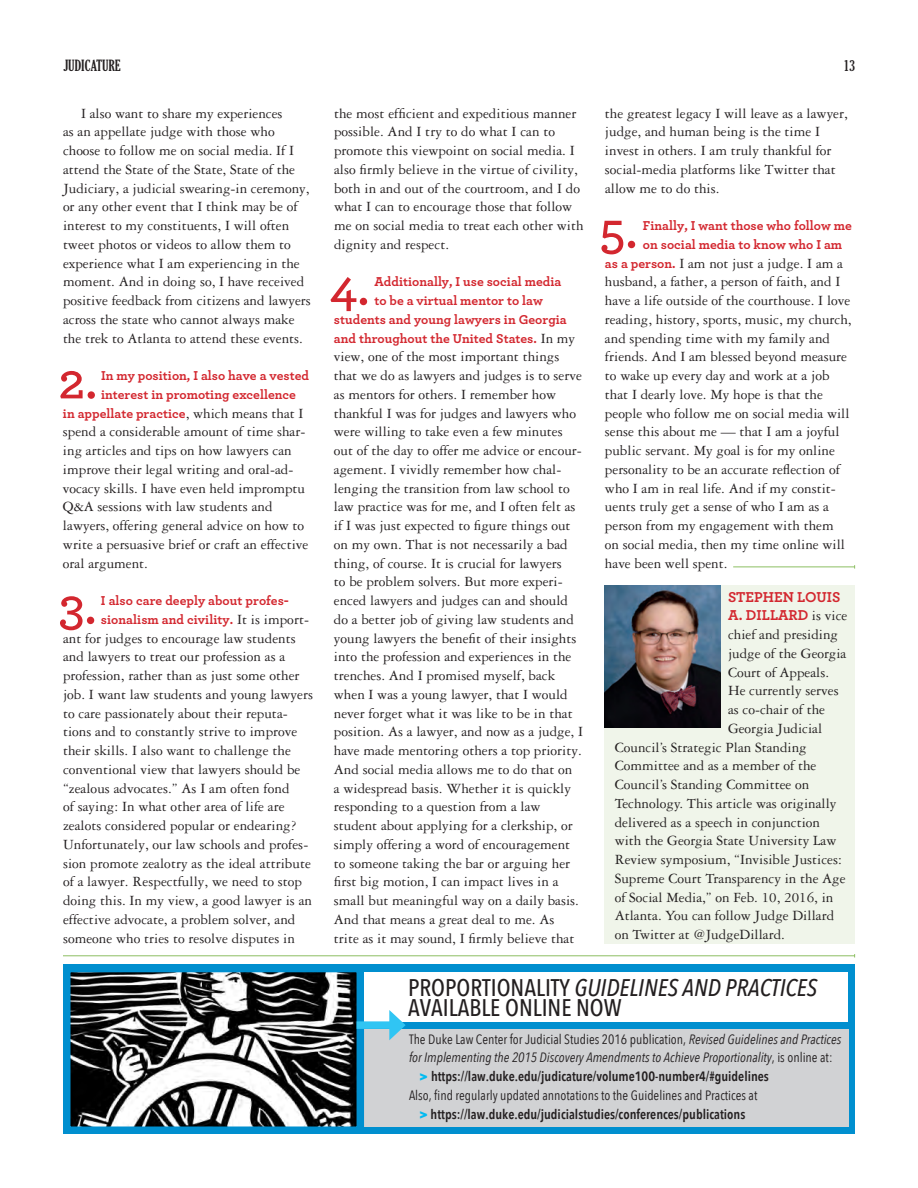
<style>
.page{position:relative;width:918px;height:1188px;background:#fff}
.page>*{position:absolute;margin:0;border:0;box-sizing:border-box;transform-origin:0 0}
.Body_Copy{font:600 52.5px "Archer";color:#d3272f}
.Table_header{font:500 24px/19.5px "Avenir Next Condensed";color:#231f20}
.Body_Copy_-_no_inden{font:15px/18.8px "Garamond 3 LT Std";color:#231f20}
.Body_Copy-2{font:15px/18.8px "Garamond 3 LT Std";color:#231f20}
.Briefs_Body_-_no_ind{font:15px "Garamond 3 LT Std";color:#231f20}
.Briefs_Body_-_no_ind-2{font:700 15px "Archer";color:#d3272f}
.t1{font:700 expanded 15px "Gloucester MT Pro";color:#231f20}
.Body_Copy_-_no_inden-2{font:700 13.5px/18.8px "Archer";color:#d3272f}
.Table_header-2{font:13.5px/18.8px "Avenir Next Condensed";color:#231f20;text-align:center}
.Table_header-3{font:italic 13.5px "Avenir Next Condensed";color:#231f20}
.Table_header-4{font:600 13.5px "Avenir Next Condensed";color:#231f20}
.s1{font-family:"Garamond 3 LT Std";font-weight:400;font-size:15px;color:#231f20}
.s2{font-family:"Archer";font-weight:700;font-size:13.5px;color:#d3272f}
.s3{font-family:"Garamond 3 LT Std";font-weight:400;color:#231f20}
.s4{font-style:italic}
.s5{font-style:normal}
.s6{font-weight:800;color:#00bbf1}
.s7{font-weight:800;color:#00baf1}
.s8{font-weight:600}
</style>
<div class="page">
<div style="left:605px;top:585px;width:250px;height:359px;background:#f0f5ea"></div>
<img style="left:605px;top:586px;width:115px;height:142px">
<hr style="left:733px;top:567px;width:122px;height:1px;background:#8dbf62">
<div style="left:63px;top:965px;width:792px;height:169px;background:#008fcf"></div>
<div style="left:364px;top:1029px;width:484px;height:98px;background:#d1d2d4"></div>
<img style="left:72px;top:974px;width:283px;height:151px">
<div style="left:63px;top:965px;width:301px;height:169px;border:8px solid #008fcf"></div>
<div style="left:364px;top:972px;width:484px;height:50px;background:#fff"></div>
<hr style="left:63px;top:955px;width:792px;height:1px;background:#8dbf62">
<div style="left:357px;top:1021px;width:39px;height:8px;background:#30c5f3"></div>
<svg style="left:389px;top:1010px;width:17px;height:30px"></svg>
<p class="t1" style="left:63px;top:56px;width:59px">JUDICATURE</p>
<p class="t1" style="left:843px;top:56px;width:13px">13</p>
<p class="Body_Copy-2" style="left:63px;top:104px;width:249px;text-indent:18px">I also want to share my experiences<br>as an appellate judge with those who choose to follow me on social media. If I attend the State of the State, State of the Judiciary, a judicial swearing-in ceremony, or any other event that I think may be of interest to my constituents, I will often tweet photos or videos to allow them to experience what I am experiencing in the moment. And in doing so, I have received positive feedback from citizens and lawyers across the state who cannot always make the trek to Atlanta to attend these events.</p>
<p class="Body_Copy_-_no_inden-2" style="left:101px;top:365px;width:210px">In my position, I also have a vested</p>
<p class="Body_Copy_-_no_inden-2" style="left:101px;top:384px;width:196px">interest in promoting excellence</p>
<p class="Body_Copy_-_no_inden-2" style="left:63px;top:403px;width:242px">in appellate practice<span class="s1">, which means that I</span></p>
<p class="Body_Copy_-_no_inden" style="left:63px;top:423px;width:247px">spend a considerable amount of time shar&shy;ing articles and tips on how lawyers can improve their legal writing and oral-ad&shy;vocacy skills. I have even held impromptu Q&amp;A sessions with law students and lawyers, offering general advice on how to write a persuasive brief or craft an effective oral argument.</p>
<p class="Body_Copy_-_no_inden-2" style="left:101px;top:590px;width:210px">I also care deeply about profes&shy;sionalism and civility. <span class="s1">It is import-</span></p>
<p class="Body_Copy_-_no_inden" style="left:63px;top:629px;width:252px">ant for judges to encourage law students and lawyers to treat our profession as a profession, rather than as just some other job. I want law students and young lawyers to care passionately about their reputa&shy;tions and to constantly strive to improve their skills. I also want to challenge the conventional view that lawyers should be “zealous advocates.” As I am often fond<br>of saying: In what other area of life are zealots considered popular or endearing?<br>Unfortunately, our law schools and profes&shy;sion promote zealotry as the ideal attribute of a lawyer. Respectfully, we need to stop doing this. In my view, a good lawyer is an effective advocate, a problem solver, and someone who tries to resolve disputes in</p>
<p class="Body_Copy" style="left:58px;top:342px;width:40px">2.</p>
<p class="Body_Copy" style="left:58px;top:567px;width:40px">3.</p>
<p class="Body_Copy_-_no_inden" style="left:334px;top:104px;width:251px">the most efficient and expeditious manner possible. And I try to do what I can to promote this viewpoint on social media. I also firmly believe in the virtue of civility, both in and out of the courtroom, and I do what I can to encourage those that follow me on social media to treat each other with dignity and respect.</p>
<p class="Body_Copy_-_no_inden-2" style="left:374px;top:272px;width:188px">Additionally, I use social media</p>
<p class="Body_Copy_-_no_inden-2" style="left:374px;top:290px;width:170px">to be a virtual mentor to law</p>
<p class="Body_Copy_-_no_inden-2" style="left:334px;top:309px;width:234px">students and young lawyers in Georgia</p>
<p class="Body_Copy_-_no_inden-2" style="left:334px;top:328px;width:243px">and throughout the United States. <span class="s1">In my</span></p>
<p class="Body_Copy_-_no_inden" style="left:334px;top:348px;width:251px">view, one of the most important things that we do as lawyers and judges is to serve as mentors for others. I remember how thankful I was for judges and lawyers who were willing to take even a few minutes out of the day to offer me advice or encour&shy;agement. I vividly remember how chal&shy;lenging the transition from law school to law practice was for me, and I often felt as if I was just expected to figure things out on my own. That is not necessarily a bad thing, of course. It is crucial for lawyers<br>to be problem solvers. But more experi&shy;enced lawyers and judges can and should do a better job of giving law students and young lawyers the benefit of their insights into the profession and experiences in the trenches. And I promised myself, back when I was a young lawyer, that I would never forget what it was like to be in that position. As a lawyer, and now as a judge, I have made mentoring others a top priority.<br>And social media allows me to do that on<br>a widespread basis. Whether it is quickly responding to a question from a law student about applying for a clerkship, or simply offering a word of encouragement to someone taking the bar or arguing her first big motion, I can impact lives in a small but meaningful way on a daily basis.<br>And that means a great deal to me. As<br>trite as it may sound, I firmly believe that</p>
<p class="Body_Copy" style="left:329px;top:248px;width:42px">4.</p>
<p class="Body_Copy_-_no_inden" style="left:605px;top:104px;width:244px">the greatest legacy I will leave as a lawyer, judge, and human being is the time I invest in others. I am truly thankful for social-media platforms like Twitter that allow me to do this.</p>
<p class="Body_Copy_-_no_inden-2" style="left:643px;top:215px;width:210px">Finally, I want those who follow me on social media to know who I am</p>
<p class="Body_Copy_-_no_inden" style="left:605px;top:254px;width:248px"><span class="s2">as a person.</span> I am not just a judge. I am a husband, a father, a person of faith, and I have a life outside of the courthouse. I love reading, history, sports, music, my church, and spending time with my family and friends. And I am blessed beyond measure to wake up every day and work at a job that I dearly love. My hope is that the people who follow me on social media will sense this about me — that I am a joyful public servant. My goal is for my online personality to be an accurate reflection of who I am in real life. And if my constit&shy;uents truly get a sense of who I am as a person from my engagement with them on social media, then my time online will have been well spent.</p>
<p class="Body_Copy" style="left:599px;top:191px;width:40px">5.</p>
<p class="Briefs_Body_-_no_ind-2" style="left:728px;top:585px;width:114px">STEPHEN LOUIS</p>
<p class="Briefs_Body_-_no_ind-2" style="left:728px;top:603px;width:121px">A. DILLARD <span class="s3">is vice</span></p>
<p class="Briefs_Body_-_no_ind" style="left:728px;top:626px;width:112px">chief and presiding</p>
<p class="Briefs_Body_-_no_ind" style="left:728px;top:645px;width:120px">judge of the Georgia</p>
<p class="Briefs_Body_-_no_ind" style="left:728px;top:664px;width:103px">Court of Appeals.</p>
<p class="Briefs_Body_-_no_ind" style="left:728px;top:683px;width:112px">He currently serves</p>
<p class="Briefs_Body_-_no_ind" style="left:728px;top:701px;width:99px">as co-chair of the</p>
<p class="Briefs_Body_-_no_ind" style="left:728px;top:720px;width:96px">Georgia Judicial</p>
<p class="Briefs_Body_-_no_ind" style="left:615px;top:739px;width:194px">Council’s Strategic Plan Standing</p>
<p class="Briefs_Body_-_no_ind" style="left:615px;top:758px;width:203px">Committee and as a member of the</p>
<p class="Briefs_Body_-_no_ind" style="left:615px;top:776px;width:196px">Council’s Standing Committee on</p>
<p class="Briefs_Body_-_no_ind" style="left:615px;top:795px;width:223px">Technology. This article was originally</p>
<p class="Briefs_Body_-_no_ind" style="left:615px;top:814px;width:207px">delivered as a speech in conjunction</p>
<p class="Briefs_Body_-_no_ind" style="left:615px;top:833px;width:223px">with the Georgia State University Law</p>
<p class="Briefs_Body_-_no_ind" style="left:615px;top:851px;width:229px">Review symposium, “Invisible Justices:</p>
<p class="Briefs_Body_-_no_ind" style="left:615px;top:870px;width:232px">Supreme Court Transparency in the Age</p>
<p class="Briefs_Body_-_no_ind" style="left:615px;top:889px;width:220px">of Social Media,” on Feb. 10, 2016, in</p>
<p class="Briefs_Body_-_no_ind" style="left:615px;top:908px;width:221px">Atlanta. You can follow Judge Dillard</p>
<p class="Briefs_Body_-_no_ind" style="left:615px;top:926px;width:172px">on Twitter at @JudgeDillard.</p>
<p class="Table_header" style="left:408px;top:978px;width:411px">PROPORTIONALITY <span class="s4">GUIDELINES AND PRACTICES<br></span>AVAILABLE ONLINE NOW</p>
<p class="Table_header-2" style="left:409px;top:1029px;width:434px">The Duke Law Center for Judicial Studies 2016 publication, <span class="s4">Revised Guidelines and Practices</span></p>
<p class="Table_header-3" style="left:409px;top:1050px;width:425px">for Implementing the 2015 Discovery Amendments to Achieve Proportionality<span class="s5">, is online at:</span></p>
<p class="Table_header-4" style="left:419px;top:1065px;width:351px"><span class="s6">&gt;</span> https://law.duke.edu/judicature/volume100-number4/#guidelines</p>
<p class="Table_header-2" style="left:409px;top:1085px;width:350px">Also, find regularly updated annotations to the Guidelines and Practices at <span class="s7">&gt;</span> <span class="s8">https://law.duke.edu/judicialstudies/conferences/publications</span></p>
</div>
